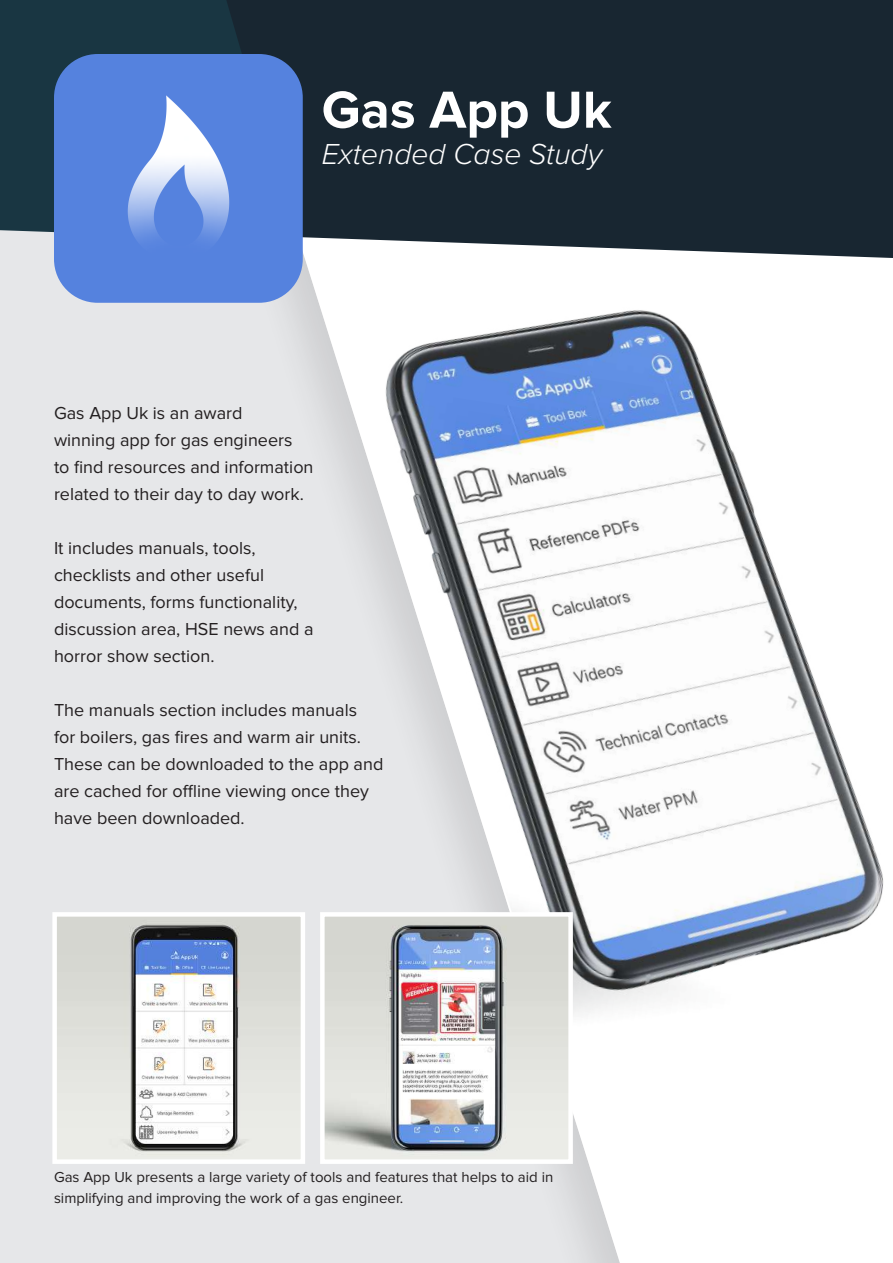
<style>
.page{position:relative;width:893px;height:1263px;background:#fff}
.page>*{position:absolute;margin:0;border:0;box-sizing:border-box;transform-origin:0 0}
.t1{font:700 54px "Proxima Nova";color:#fff}
.t2{font:italic 300 30px "Proxima Nova";color:#fff}
.t3{font:18px/27px "Proxima Nova";color:#231f20}
.t4{font:15px/21px "Proxima Nova";color:#231f20}
</style>
<div class="page">
<div style="left:0;top:258px;width:620px;height:1005px;background:#e6e7e9"></div>
<div style="left:0;top:0;width:893px;height:258px;background:#182631"></div>
<svg style="left:0;top:0;width:296px;height:241px;fill:#193642"></svg>
<img style="left:54px;top:54px;width:179px;height:249px">
<img style="left:57px;top:917px;width:176px;height:242px">
<img style="left:233px;top:30px;width:660px;height:1155px">
<img style="left:325px;top:917px;width:243px;height:242px">
<div style="left:320px;top:912px;width:253px;height:252px;border:4px solid #fff"></div>
<h1 class="t1" style="left:322px;top:79px;width:291px">Gas App Uk</h1>
<h2 class="t2" style="left:322px;top:137px;width:282px">Extended Case Study</h2>
<p class="t3" style="left:54px;top:400px;width:261px">Gas App Uk is an award<br>winning app for gas engineers<br>to find resources and information related to their day to day work.</p>
<p class="t3" style="left:54px;top:535px;width:261px">It includes manuals, tools, checklists and other useful documents, forms functionality, discussion area, HSE news and a horror show section.</p>
<p class="t3" style="left:54px;top:697px;width:331px">The manuals section includes manuals<br>for boilers, gas fires and warm air units.<br>These can be downloaded to the app and are cached for offline viewing once they have been downloaded.</p>
<p class="t4" style="left:54px;top:1166px;width:501px">Gas App Uk presents a large variety of tools and features that helps to aid in simplifying and improving the work of a gas engineer.</p>
</div>
